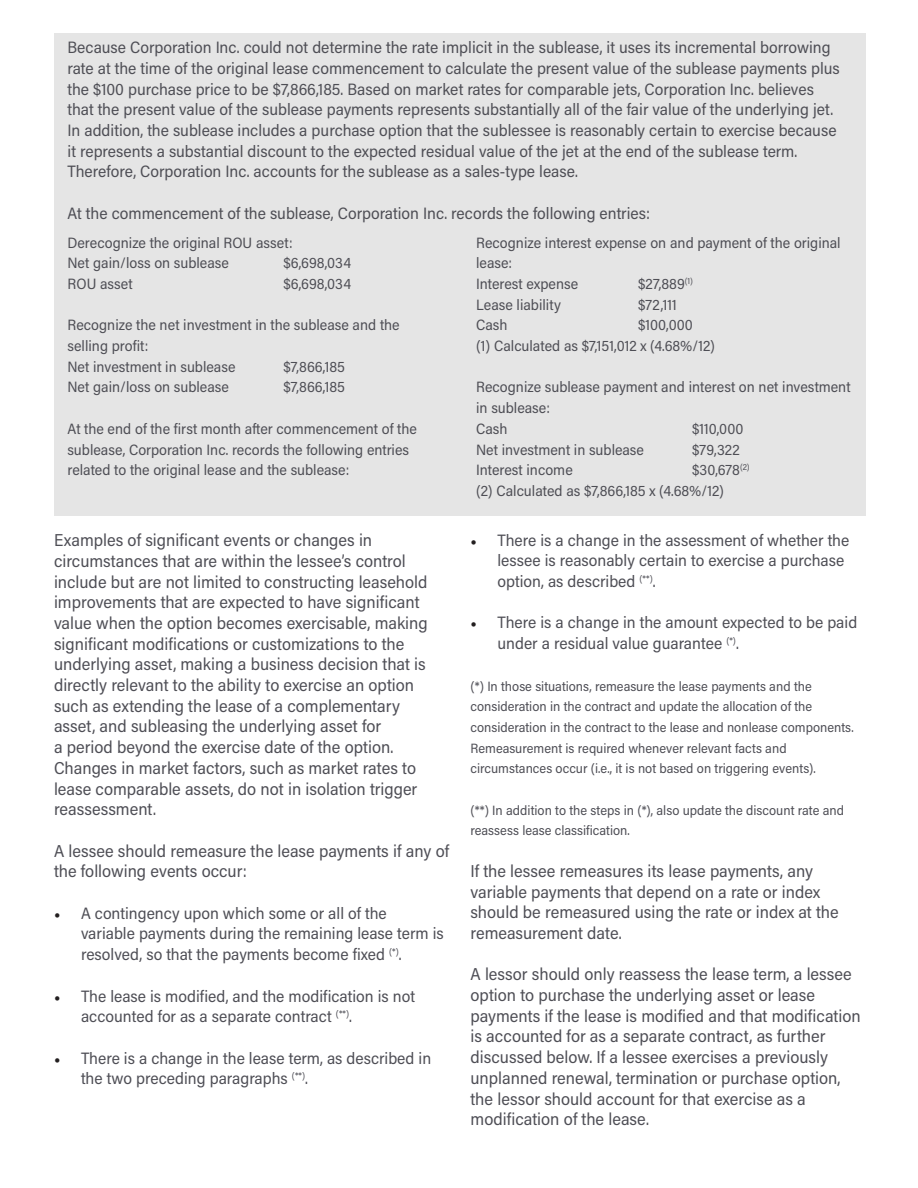
<style>
.page{position:relative;width:918px;height:1188px;background:#fff}
.page>*{position:absolute;margin:0;border:0;box-sizing:border-box;transform-origin:0 0}
.t1{font:17.25px/20.7px "Acumin Pro Semi Cond";color:#4e4e55}
.t2{font:16.5px/20.7px "Acumin Pro Semi Cond";color:#4e4e55}
.t3{font:15px/20.7px "Acumin Pro Semi Cond";color:#4e4e55}
.t4{font:13.5px/20.7px "Acumin Pro Semi Cond";color:#4e4e55}
.s1{font-family:"Minion Pro";color:#231f20}
</style>
<div class="page">
<div style="left:55px;top:33px;width:811px;height:483px;background:#e5e5e5"></div>
<p class="t2" style="left:68px;top:36px;width:774px">Because Corporation Inc. could not determine the rate implicit in the sublease, it uses its incremental borrowing rate at the time of the original lease commencement to calculate the present value of the sublease payments plus the $100 purchase price to be $7,866,185. Based on market rates for comparable jets, Corporation Inc. believes that the present value of the sublease payments represents substantially all of the fair value of the underlying jet.<br>In addition, the sublease includes a purchase option that the sublessee is reasonably certain to exercise because it represents a substantial discount to the expected residual value of the jet at the end of the sublease term.<br>Therefore, Corporation Inc. accounts for the sublease as a sales-type lease.</p>
<p class="t2" style="left:68px;top:202px;width:584px">At the commencement of the sublease, Corporation Inc. records the following entries:</p>
<p class="t3" style="left:68px;top:231px;width:227px">Derecognize the original ROU asset:</p>
<p class="t3" style="left:68px;top:252px;width:163px">Net gain/loss on sublease</p>
<p class="t3" style="left:284px;top:252px;width:69px">$6,698,034</p>
<p class="t3" style="left:68px;top:273px;width:67px">ROU asset</p>
<p class="t3" style="left:284px;top:273px;width:69px">$6,698,034</p>
<p class="t3" style="left:68px;top:314px;width:334px">Recognize the net investment in the sublease and the selling profit:</p>
<p class="t3" style="left:68px;top:356px;width:169px">Net investment in sublease</p>
<p class="t3" style="left:284px;top:356px;width:63px">$7,866,185</p>
<p class="t3" style="left:68px;top:376px;width:163px">Net gain/loss on sublease</p>
<p class="t3" style="left:284px;top:376px;width:63px">$7,866,185</p>
<p class="t3" style="left:68px;top:418px;width:351px">At the end of the first month after commencement of the sublease, Corporation Inc. records the following entries related to the original lease and the sublease:</p>
<p class="t3" style="left:476px;top:231px;width:366px">Recognize interest expense on and payment of the original lease:</p>
<p class="t3" style="left:476px;top:273px;width:104px">Interest expense</p>
<p class="t3" style="left:638px;top:273px;width:56px">$27,889<sup>(1)</sup></p>
<p class="t3" style="left:476px;top:293px;width:86px">Lease liability</p>
<p class="t3" style="left:638px;top:293px;width:40px">$72,111</p>
<p class="t3" style="left:476px;top:314px;width:33px">Cash</p>
<p class="t3" style="left:638px;top:314px;width:56px">$100,000</p>
<p class="t3" style="left:476px;top:335px;width:240px">(1) Calculated as $7,151,012 x (4.68%/12)</p>
<p class="t3" style="left:476px;top:376px;width:376px">Recognize sublease payment and interest on net investment in sublease:</p>
<p class="t3" style="left:476px;top:418px;width:33px">Cash</p>
<p class="t3" style="left:692px;top:418px;width:53px">$110,000</p>
<p class="t3" style="left:476px;top:438px;width:169px">Net investment in sublease</p>
<p class="t3" style="left:692px;top:438px;width:49px">$79,322</p>
<p class="t3" style="left:476px;top:459px;width:98px">Interest income</p>
<p class="t3" style="left:692px;top:459px;width:59px">$30,678<sup>(2)</sup></p>
<p class="t3" style="left:476px;top:480px;width:249px">(2) Calculated as $7,866,185 x (4.68%/12)</p>
<p class="t1" style="left:54px;top:529px;width:375px">Examples of significant events or changes in circumstances that are within the lessee’s control include but are not limited to constructing leasehold improvements that are expected to have significant value when the option becomes exercisable, making significant modifications or customizations to the underlying asset, making a business decision that is directly relevant to the ability to exercise an option such as extending the lease of a complementary asset, and subleasing the underlying asset for<br>a period beyond the exercise date of the option.<br>Changes in market factors, such as market rates to lease comparable assets, do not in isolation trigger reassessment.</p>
<p class="t1" style="left:54px;top:840px;width:397px">A lessee should remeasure the lease payments if any of the following events occur:</p>
<p class="t2" style="left:81px;top:902px;width:364px;text-indent:-27px"><span class="s1">•</span> A contingency upon which some or all of the variable payments during the remaining lease term is resolved, so that the payments become fixed <sup>(*)</sup>.</p>
<p class="t2" style="left:81px;top:985px;width:336px;text-indent:-27px"><span class="s1">•</span> The lease is modified, and the modification is not accounted for as a separate contract <sup>(**)</sup>.</p>
<p class="t2" style="left:81px;top:1047px;width:352px;text-indent:-27px"><span class="s1">•</span> There is a change in the lease term, as described in the two preceding paragraphs <sup>(**)</sup>.</p>
<p class="t2" style="left:498px;top:529px;width:353px;text-indent:-27px"><span class="s1">•</span> There is a change in the assessment of whether the lessee is reasonably certain to exercise a purchase option, as described <sup>(**)</sup>.</p>
<p class="t2" style="left:498px;top:612px;width:361px;text-indent:-27px"><span class="s1">•</span> There is a change in the amount expected to be paid under a residual value guarantee <sup>(*)</sup>.</p>
<p class="t4" style="left:471px;top:675px;width:385px">(*) In those situations, remeasure the lease payments and the consideration in the contract and update the allocation of the consideration in the contract to the lease and nonlease components.<br>Remeasurement is required whenever relevant facts and circumstances occur (i.e., it is not based on triggering events).</p>
<p class="t4" style="left:471px;top:799px;width:375px">(**) In addition to the steps in (*), also update the discount rate and reassess lease classification.</p>
<p class="t1" style="left:471px;top:860px;width:370px">If the lessee remeasures its lease payments, any variable payments that depend on a rate or index should be remeasured using the rate or index at the remeasurement date.</p>
<p class="t1" style="left:471px;top:963px;width:392px">A lessor should only reassess the lease term, a lessee option to purchase the underlying asset or lease payments if the lease is modified and that modification is accounted for as a separate contract, as further discussed below. If a lessee exercises a previously unplanned renewal, termination or purchase option, the lessor should account for that exercise as a modification of the lease.</p>
</div>
